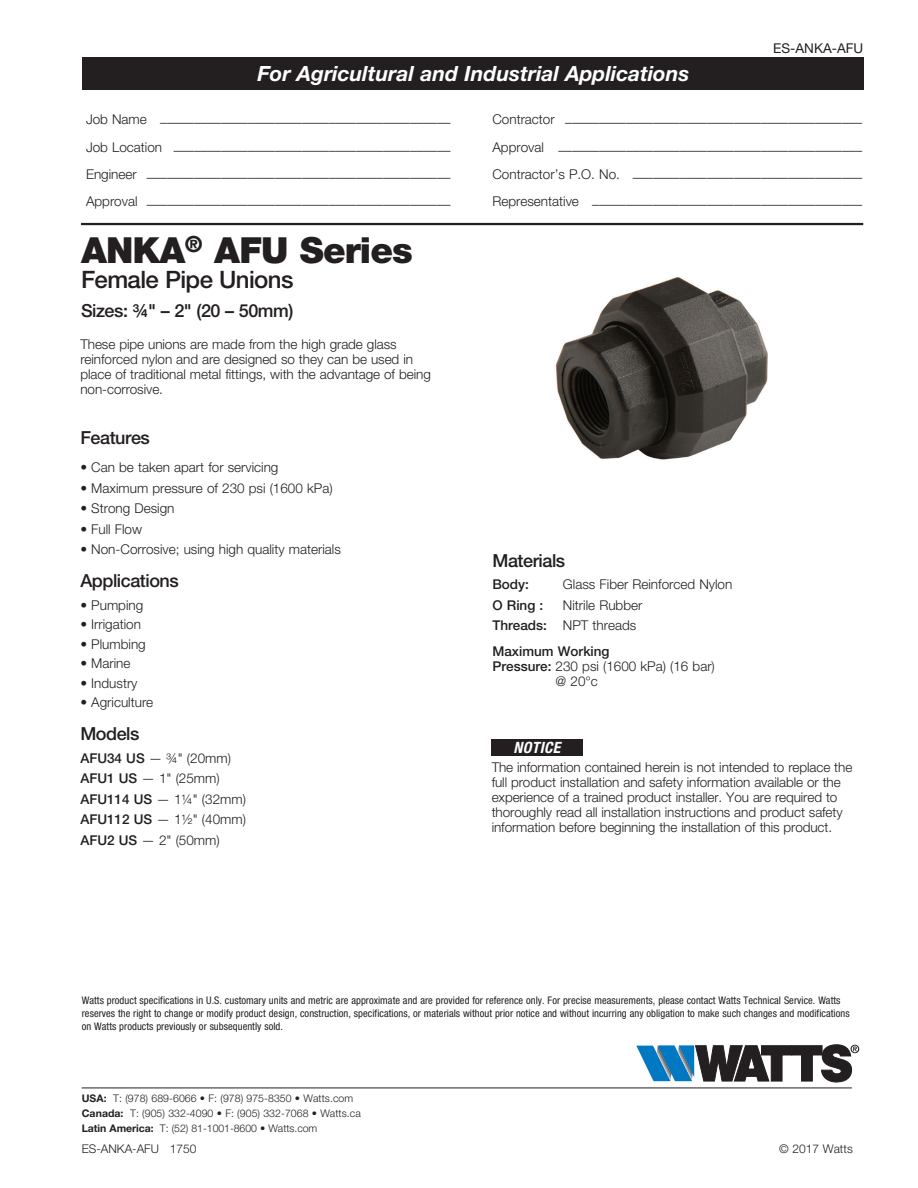
<style>
.page{position:relative;width:918px;height:1188px;background:#fff}
.page>*{position:absolute;margin:0;border:0;box-sizing:border-box;transform-origin:0 0}
._1_Head{font:900 36px "Helvetica Neue LT Std";letter-spacing:-.025em;color:#231f20}
._2_Head{font:500 24px "Helvetica Neue LT Std";letter-spacing:-.025em;color:#231f20}
.Black_Box_Text{font:italic 700 21px "Helvetica Neue LT Std";color:#fff}
._3_Head{font:500 18px "Helvetica Neue LT Std";letter-spacing:-.025em;color:#231f20}
.Subhead_1{font:500 18px "Helvetica Neue LT Std";letter-spacing:-.025em;color:#231f20}
.body{font:italic 700 condensed 15.6px "Helvetica Neue LT Std";letter-spacing:.025em;color:#fff}
.body-2{font:300 13.5px/15px "Helvetica Neue LT Std";letter-spacing:-.005em;color:#231f20}
.body-9_on_10_PREFERR{font:300 13.5px/15px "Helvetica Neue LT Std";letter-spacing:-.005em;color:#231f20}
.Bulleted_text{font:300 13.5px "Helvetica Neue LT Std";color:#231f20}
._3_Head-2{font:300 13.5px "Helvetica Neue LT Std";color:#231f20}
._3_Head-3{font:500 13.5px "Helvetica Neue LT Std";color:#231f20}
.t1{font:13.5px "Helvetica Neue LT Std";color:#231f20}
.body-3{font:500 13.5px "Helvetica Neue LT Std";color:#231f20}
.body-4{font:300 12px "Helvetica Neue LT Std";color:#231f20}
.Disclaimer{font:condensed 10.5px/13.2px "Helvetica Neue LT Std";letter-spacing:.005em;color:#231f20}
.t2{font:300 10.5px "Helvetica Neue LT Std";letter-spacing:.005em;color:#231f20}
.s1{font-weight:500}
.s2{font-weight:700}
</style>
<div class="page">
<div style="left:83px;top:58px;width:781px;height:32px;background:#231f20"></div>
<hr style="left:81px;top:223px;width:782px;height:2px;background:#231f20">
<div style="left:491px;top:739px;width:92px;height:17px;background:#231f20"></div>
<img style="left:555px;top:277px;width:213px;height:183px">
<svg style="left:636px;top:1045px;width:223px;height:37px"></svg>
<hr style="left:82px;top:1088px;width:770px;height:1px;background:#231f20">
<p class="Black_Box_Text" style="left:257px;top:61px;width:434px">For Agricultural and Industrial Applications</p>
<p class="t1" style="left:773px;top:40px;width:91px">ES-ANKA-AFU</p>
<p class="body-2" style="left:86px;top:115px;width:366px">Job Name –––––––––––––––––––––––––––––––––––––––––––</p>
<p class="body-2" style="left:492px;top:115px;width:371px">Contractor ––––––––––––––––––––––––––––––––––––––––––––</p>
<p class="body-2" style="left:86px;top:142px;width:366px">Job Location –––––––––––––––––––––––––––––––––––––––––</p>
<p class="body-2" style="left:492px;top:142px;width:371px">Approval –––––––––––––––––––––––––––––––––––––––––––––</p>
<p class="body-2" style="left:86px;top:169px;width:366px">Engineer –––––––––––––––––––––––––––––––––––––––––––––</p>
<p class="body-2" style="left:492px;top:169px;width:371px">Contractor’s P.O. No. ––––––––––––––––––––––––––––––––––</p>
<p class="body-2" style="left:86px;top:197px;width:366px">Approval –––––––––––––––––––––––––––––––––––––––––––––</p>
<p class="body-2" style="left:492px;top:197px;width:371px">Representative ––––––––––––––––––––––––––––––––––––––––</p>
<p class="_1_Head" style="left:81px;top:228px;width:333px">ANKA<sup>®</sup> AFU Series</p>
<p class="_2_Head" style="left:81px;top:265px;width:214px">Female Pipe Unions</p>
<p class="Subhead_1" style="left:81px;top:299px;width:214px">Sizes: ¾" – 2" (20 – 50mm)</p>
<p class="body-9_on_10_PREFERR" style="left:80px;top:336px;width:352px">These pipe unions are made from the high grade glass reinforced nylon and are designed so they can be used in place of traditional metal fittings, with the advantage of being non-corrosive.</p>
<p class="_3_Head" style="left:80px;top:427px;width:71px">Features</p>
<p class="Bulleted_text" style="left:80px;top:459px;width:200px">• Can be taken apart for servicing</p>
<p class="Bulleted_text" style="left:80px;top:480px;width:254px">• Maximum pressure of 230 psi (1600 kPa)</p>
<p class="Bulleted_text" style="left:80px;top:500px;width:96px">• Strong Design</p>
<p class="Bulleted_text" style="left:80px;top:521px;width:63px">• Full Flow</p>
<p class="Bulleted_text" style="left:80px;top:541px;width:262px">• Non-Corrosive; using high quality materials</p>
<p class="_3_Head" style="left:80px;top:570px;width:100px">Applications</p>
<p class="body-2" style="left:80px;top:597px;width:64px">• Pumping</p>
<p class="body-2" style="left:80px;top:617px;width:62px">• Irrigation</p>
<p class="body-2" style="left:80px;top:636px;width:67px">• Plumbing</p>
<p class="body-2" style="left:80px;top:656px;width:52px">• Marine</p>
<p class="body-2" style="left:80px;top:675px;width:59px">• Industry</p>
<p class="body-2" style="left:80px;top:694px;width:74px">• Agriculture</p>
<p class="_3_Head" style="left:80px;top:723px;width:61px">Models</p>
<p class="body-2" style="left:80px;top:750px;width:152px"><span class="s1">AFU34 US</span> — ¾" (20mm)</p>
<p class="body-2" style="left:80px;top:771px;width:141px"><span class="s1">AFU1 US</span> — 1" (25mm)</p>
<p class="body-2" style="left:80px;top:791px;width:167px"><span class="s1">AFU114 US</span> — 1¼" (32mm)</p>
<p class="body-2" style="left:80px;top:812px;width:167px"><span class="s1">AFU112 US</span> — 1½" (40mm)</p>
<p class="body-2" style="left:80px;top:832px;width:141px"><span class="s1">AFU2 US</span> — 2" (50mm)</p>
<p class="_3_Head" style="left:492px;top:550px;width:74px">Materials</p>
<p class="body-3" style="left:492px;top:577px;width:38px">Body:</p>
<p class="body-2" style="left:563px;top:577px;width:171px">Glass Fiber Reinforced Nylon</p>
<p class="body-3" style="left:492px;top:597px;width:52px">O Ring :</p>
<p class="body-2" style="left:563px;top:597px;width:81px">Nitrile Rubber</p>
<p class="body-2" style="left:492px;top:618px;width:145px"><span class="s1">Threads:</span> NPT threads</p>
<p class="_3_Head-3" style="left:492px;top:644px;width:119px">Maximum Working</p>
<p class="_3_Head-2" style="left:492px;top:658px;width:224px"><span class="s1">Pressure:</span> 230 psi (1600 kPa) (16 bar)</p>
<p class="_3_Head-2" style="left:556px;top:673px;width:44px">@ 20°c</p>
<p class="body" style="left:514px;top:738px;width:48px">NOTICE</p>
<p class="body-2" style="left:492px;top:759px;width:362px">The information contained herein is not intended to replace the full product installation and safety information available or the experience of a trained product installer. You are required to thoroughly read all installation instructions and product safety information before beginning the installation of this product.</p>
<p class="Disclaimer" style="left:82px;top:993px;width:769px">Watts product specifications in U.S. customary units and metric are approximate and are provided for reference only. For precise measurements, please contact Watts Technical Service. Watts reserves the right to change or modify product design, construction, specifications, or materials without prior notice and without incurring any obligation to make such changes and modifications on Watts products previously or subsequently sold.</p>
<p class="t2" style="left:82px;top:1092px;width:273px"><span class="s2">USA:</span> T: (978) 689-6066 • F: (978) 975-8350 • Watts.com</p>
<p class="t2" style="left:82px;top:1107px;width:280px"><span class="s2">Canada:</span> T: (905) 332-4090 • F: (905) 332-7068 • Watts.ca</p>
<p class="t2" style="left:82px;top:1122px;width:237px"><span class="s2">Latin America:</span> T: (52) 81-1001-8600 • Watts.com</p>
<p class="body-4" style="left:82px;top:1142px;width:116px">ES-ANKA-AFU 1750</p>
<p class="body-4" style="left:779px;top:1142px;width:75px">© 2017 Watts</p>
</div>
